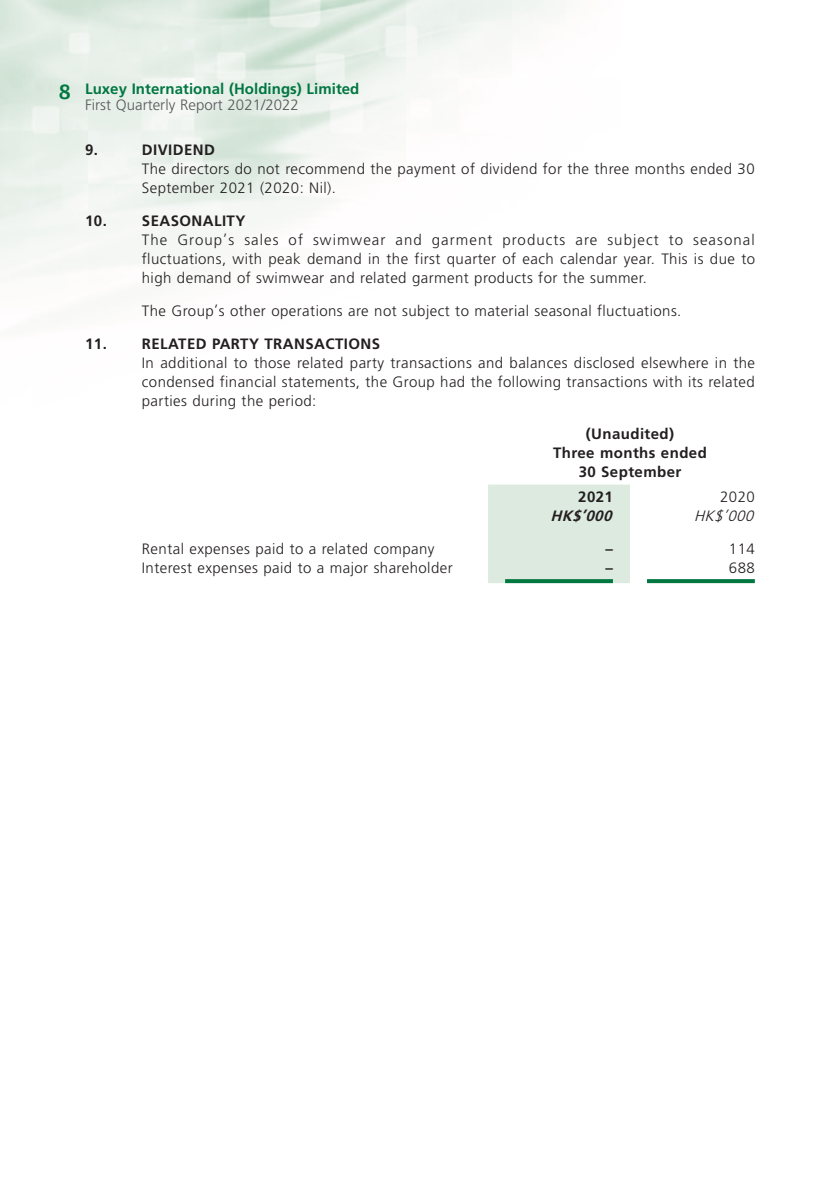
<style>
.page{position:relative;width:840px;height:1191px;background:#fff}
.page>*{position:absolute;margin:0;border:0;box-sizing:border-box;transform-origin:0 0}
.Notes{font:300 15px/19px "Frutiger LT Std";letter-spacing:.03em;color:#231f20;text-align:justify}
.t1{font:700 15px/16px "Frutiger LT Std";letter-spacing:.005em;color:#007741}
.Notes_HD1{font:700 15px "Frutiger LT Std";letter-spacing:.03em;color:#231f20}
.Notes-2{font:700 15px "Frutiger LT Std";letter-spacing:.03em;color:#231f20}
.Notes-3{font:italic 700 15px "Frutiger LT Std";color:#231f20}
.Notes-4{font:italic 300 15px "Frutiger LT Std";color:#231f20}
.s1{font-family:"Amplitude";font-weight:500;font-size:22px}
.s2{font-weight:300;color:#57585a}
</style>
<div class="page">
<img style="left:0;top:0;width:755px;height:584px">
<div style="left:488px;top:484px;width:141px;height:99px;background:#ddeae0"></div>
<svg style="left:505px;top:579px;width:107px;height:4px"></svg>
<svg style="left:646px;top:579px;width:108px;height:4px"></svg>
<p class="t1" style="left:85px;top:81px;width:276px;text-indent:-26px"><span class="s1">8</span> Luxey International (Holdings) Limited<br><span class="s2">First Quarterly Report 2021/2022</span></p>
<p class="Notes_HD1" style="left:85px;top:141px;width:14px">9.</p>
<p class="Notes_HD1" style="left:142px;top:141px;width:74px">DIVIDEND</p>
<p class="Notes" style="left:142px;top:159px;width:614px">The directors do not recommend the payment of dividend for the three months ended 30<br>September 2021 (2020: Nil).</p>
<p class="Notes_HD1" style="left:85px;top:212px;width:162px">10. SEASONALITY</p>
<p class="Notes" style="left:142px;top:230px;width:614px">The Group’s sales of swimwear and garment products are subject to seasonal fluctuations, with peak demand in the first quarter of each calendar year. This is due to high demand of swimwear and related garment products for the summer.</p>
<p class="Notes" style="left:142px;top:301px;width:540px">The Group’s other operations are not subject to material seasonal fluctuations.</p>
<p class="Notes_HD1" style="left:85px;top:335px;width:296px">11. RELATED PARTY TRANSACTIONS</p>
<p class="Notes" style="left:142px;top:353px;width:614px">In additional to those related party transactions and balances disclosed elsewhere in the condensed financial statements, the Group had the following transactions with its related parties during the period:</p>
<p class="Notes-2" style="left:585px;top:425px;width:90px">(Unaudited)</p>
<p class="Notes-2" style="left:553px;top:444px;width:155px">Three months ended</p>
<p class="Notes-2" style="left:578px;top:463px;width:104px">30 September</p>
<p class="Notes-2" style="left:578px;top:488px;width:36px">2021</p>
<p class="Notes" style="left:719px;top:487px;width:36px">2020</p>
<p class="Notes-3" style="left:550px;top:507px;width:67px">HK$’000</p>
<p class="Notes-4" style="left:693px;top:507px;width:65px">HK$’000</p>
<p class="Notes" style="left:142px;top:539px;width:294px">Rental expenses paid to a related company</p>
<p class="Notes-2" style="left:605px;top:540px;width:9px">–</p>
<p class="Notes" style="left:728px;top:539px;width:27px">114</p>
<p class="Notes" style="left:142px;top:558px;width:312px">Interest expenses paid to a major shareholder</p>
<p class="Notes-2" style="left:605px;top:559px;width:9px">–</p>
<p class="Notes" style="left:728px;top:558px;width:27px">688</p>
</div>
